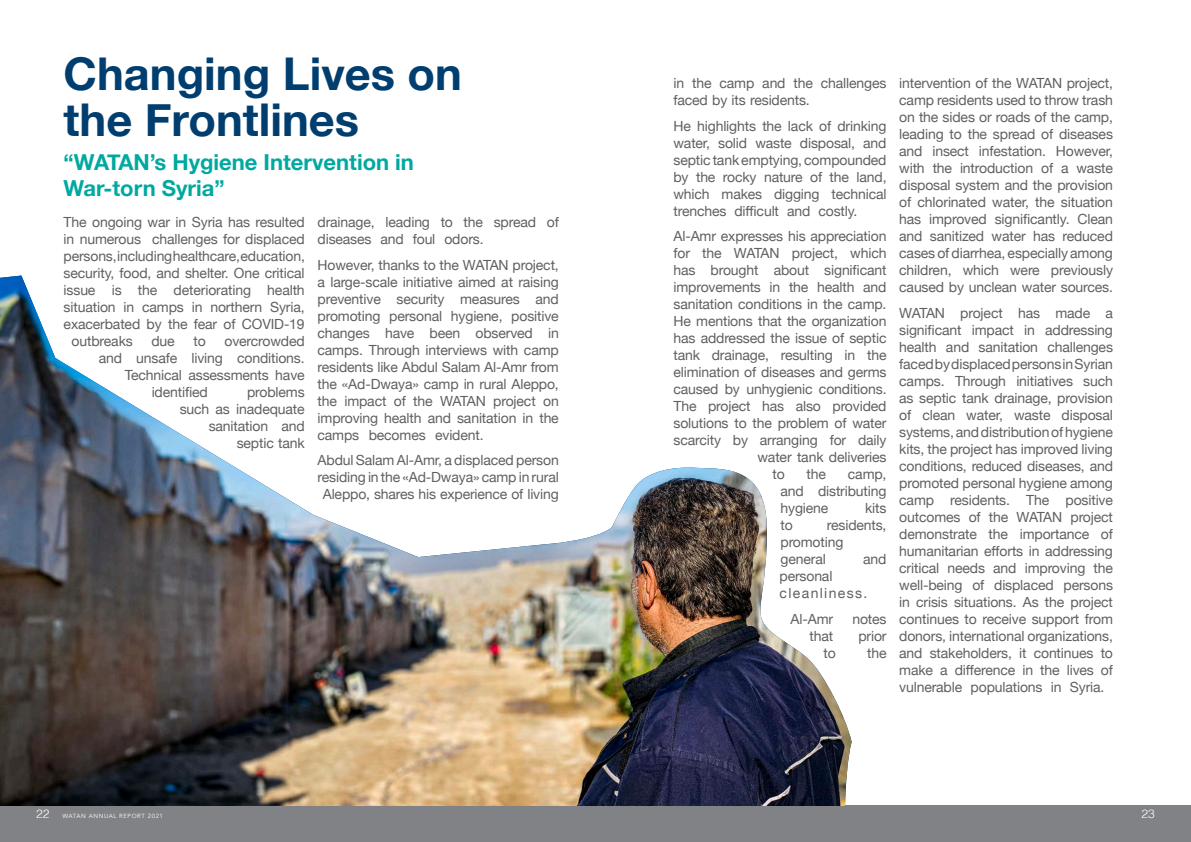
<style>
.page{position:relative;width:1191px;height:842px;background:#fff}
.page>*{position:absolute;margin:0;border:0;box-sizing:border-box;transform-origin:0 0}
.t1{font:700 45.2px/46px "Helvetica Neue";color:#003e6f}
.t2{font:700 22px/26.4px "Helvetica Neue";color:#00a9a0}
.t3{font:14px/17px "Helvetica Neue";letter-spacing:-.01em;color:#606060;text-align:justify}
.t4{font:14px/17px "Helvetica Neue";letter-spacing:.1em;color:#606060}
.t5{font:300 12px "Helvetica";color:#fff}
.t6{font:6px "Avenir";letter-spacing:.1em;color:#fff}
.s1{font-family:"Helvetica";font-weight:300;font-size:12px}
</style>
<div class="page">
<div style="left:0;top:806px;width:1191px;height:36px;background:#808285"></div>
<img style="left:0;top:276px;width:851px;height:530px">
<p class="t1" style="left:64px;top:52px;width:400px">Changing Lives on the Frontlines</p>
<p class="t2" style="left:64px;top:149px;width:352px">“WATAN’s Hygiene Intervention in<br>War-torn Syria”</p>
<p class="t3" style="left:64px;top:215px;width:242px">The ongoing war in Syria has resulted</p>
<p class="t3" style="left:64px;top:232px;width:243px">in numerous challenges for displaced</p>
<p class="t3" style="left:64px;top:249px;width:243px">persons, including healthcare, education,</p>
<p class="t3" style="left:64px;top:266px;width:243px">security, food, and shelter. One critical</p>
<p class="t3" style="left:64px;top:283px;width:243px">issue is the deteriorating health</p>
<p class="t3" style="left:64px;top:300px;width:242px">situation in camps in northern Syria,</p>
<p class="t3" style="left:64px;top:317px;width:243px">exacerbated by the fear of COVID-19</p>
<p class="t3" style="left:72px;top:334px;width:63px">outbreaks</p>
<p class="t3" style="left:151px;top:334px;width:25px">due</p>
<p class="t3" style="left:193px;top:334px;width:14px">to</p>
<p class="t3" style="left:224px;top:334px;width:82px">overcrowded</p>
<p class="t3" style="left:99px;top:351px;width:207px">and unsafe living conditions.</p>
<p class="t3" style="left:125px;top:368px;width:181px">Technical assessments have</p>
<p class="t3" style="left:152px;top:385px;width:58px">identified</p>
<p class="t3" style="left:317px;top:215px;width:243px">drainage, leading to the spread of diseases and foul odors.</p>
<p class="t3" style="left:317px;top:257px;width:243px">However, thanks to the WATAN project, a large-scale initiative aimed at raising preventive security measures and promoting personal hygiene, positive changes have been observed in camps. Through interviews with camp residents like Abdul Salam Al-Amr from the «Ad-Dwaya» camp in rural Aleppo, the impact of the WATAN project on improving health and sanitation in the camps becomes evident.</p>
<p class="t3" style="left:317px;top:453px;width:243px;text-align:center">Abdul Salam Al-Amr, a displaced person residing in the «Ad-Dwaya» camp in rural<br>Aleppo, shares his experience of living</p>
<p class="t3" style="left:180px;top:385px;width:126px;text-align:right">problems<br>such as inadequate sanitation and septic tank</p>
<p class="t3" style="left:673px;top:76px;width:214px">in the camp and the challenges faced by its residents.</p>
<p class="t3" style="left:673px;top:118px;width:215px">He highlights the lack of drinking water, solid waste disposal, and septic tank emptying, compounded by the rocky nature of the land, which makes digging technical trenches difficult and costly.</p>
<p class="t3" style="left:673px;top:229px;width:214px">Al-Amr expresses his appreciation</p>
<p class="t3" style="left:673px;top:246px;width:215px">for the WATAN project, which</p>
<p class="t3" style="left:673px;top:263px;width:215px">has brought about significant</p>
<p class="t3" style="left:673px;top:280px;width:215px">improvements in the health and</p>
<p class="t3" style="left:673px;top:297px;width:214px">sanitation conditions in the camp.</p>
<p class="t3" style="left:673px;top:314px;width:214px">He mentions that the organization</p>
<p class="t3" style="left:673px;top:331px;width:215px">has addressed the issue of septic</p>
<p class="t3" style="left:673px;top:348px;width:215px">tank drainage, resulting in the</p>
<p class="t3" style="left:673px;top:365px;width:215px">elimination of diseases and germs</p>
<p class="t3" style="left:673px;top:382px;width:214px">caused by unhygienic conditions.</p>
<p class="t3" style="left:673px;top:399px;width:214px">The project has also provided</p>
<p class="t3" style="left:673px;top:416px;width:215px">solutions to the problem of water</p>
<p class="t3" style="left:673px;top:433px;width:215px">scarcity by arranging for daily</p>
<p class="t3" style="left:757px;top:450px;width:130px">water tank deliveries</p>
<p class="t3" style="left:772px;top:467px;width:14px">to</p>
<p class="t3" style="left:806px;top:467px;width:21px">the</p>
<p class="t3" style="left:780px;top:467px;width:108px;text-indent:67px">camp, and distributing hygiene</p>
<p class="t3" style="left:865px;top:501px;width:23px">kits</p>
<p class="t3" style="left:780px;top:518px;width:107px;text-align:left;text-indent:46px">residents, promoting general</p>
<p class="t3" style="left:780px;top:518px;width:14px">to</p>
<p class="t3" style="left:863px;top:552px;width:25px">and</p>
<p class="t4" style="left:779px;top:569px;width:89px">personal cleanliness.</p>
<p class="t3" style="left:790px;top:611px;width:44px">Al-Amr</p>
<p class="t3" style="left:852px;top:611px;width:36px">notes</p>
<p class="t3" style="left:809px;top:628px;width:25px">that</p>
<p class="t3" style="left:858px;top:628px;width:30px">prior</p>
<p class="t3" style="left:823px;top:645px;width:14px">to</p>
<p class="t3" style="left:867px;top:645px;width:21px">the</p>
<p class="t3" style="left:899px;top:76px;width:215px">intervention of the WATAN project, camp residents used to throw trash on the sides or roads of the camp, leading to the spread of diseases and insect infestation. However, with the introduction of a waste disposal system and the provision of chlorinated water, the situation has improved significantly. Clean and sanitized water has reduced cases of diarrhea, especially among children, which were previously caused by unclean water sources.</p>
<p class="t3" style="left:899px;top:305px;width:215px">WATAN project has made a significant impact in addressing health and sanitation challenges faced by displaced persons in Syrian camps. Through initiatives such as septic tank drainage, provision of clean water, waste disposal systems, and distribution of hygiene kits, the project has improved living conditions, reduced diseases, and promoted personal hygiene among camp residents. The positive outcomes of the WATAN project demonstrate the importance of humanitarian efforts in addressing critical needs and improving the well-being of displaced persons in crisis situations. As the project continues to receive support from donors, international organizations, and stakeholders, it continues to make a difference in the lives of vulnerable populations in Syria.</p>
<p class="t6" style="left:36px;top:812px;width:128px"><span class="s1">22</span> WATAN ANNUAL REPORT 2021</p>
<p class="t5" style="left:1141px;top:803px;width:15px">23</p>
</div>
